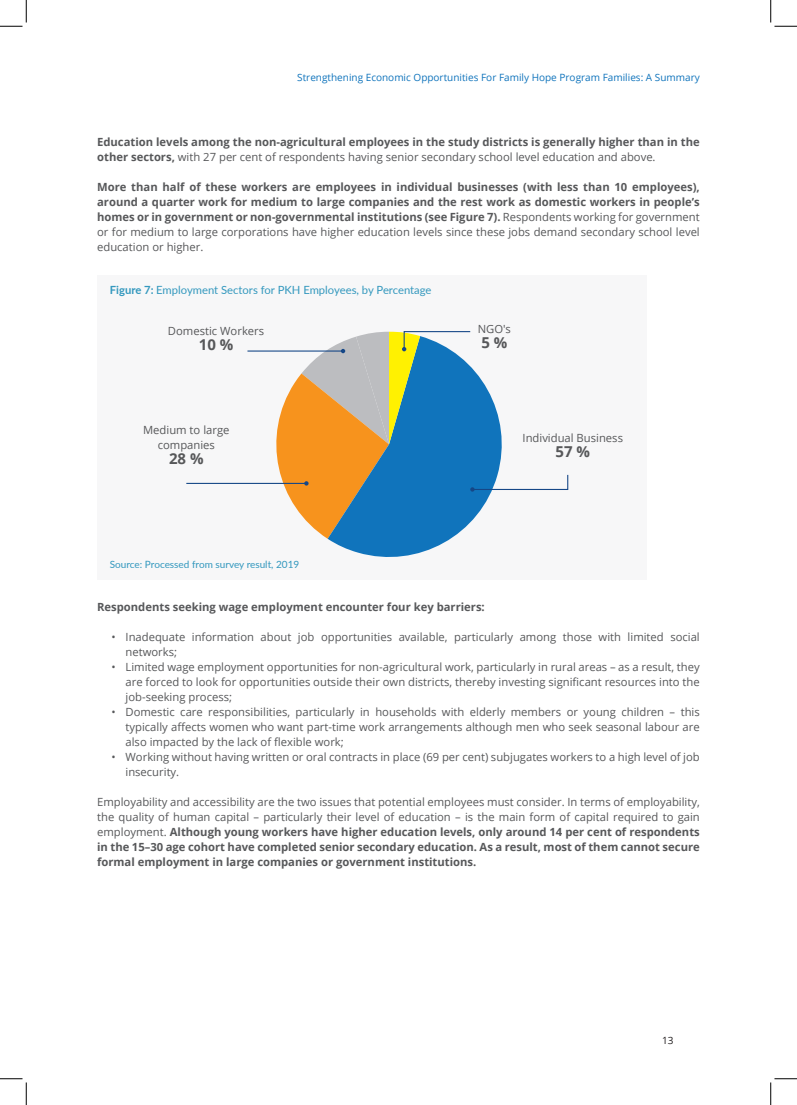
<style>
.page{position:relative;width:797px;height:1105px;background:#fff}
.page>*{position:absolute;margin:0;border:0;box-sizing:border-box;transform-origin:0 0}
.t1{font:700 15px "Open Sans";color:#57585a}
.t2{font:700 11.25px/15px "Open Sans";color:#57585a;text-align:justify}
.t3{font:11.25px/15px "Open Sans";color:#57585a}
.t4{font:11.25px "Lato";color:#3398be}
.t5{font:10px "Open Sans";color:#1074bc}
.t6{font:10px "Lato";color:#3398be}
.t7{font:10px "Open Sans";color:#231f20}
.s1{font-weight:400}
.s2{font-weight:700}
</style>
<div class="page">
<div style="left:97px;top:275px;width:549px;height:305px;background:#f7f7f8"></div>
<svg style="left:328px;top:539px;width:122px;height:18px;fill:#1074bc"></svg>
<hr style="left:186px;top:483px;width:120px;height:1px;background:#154787">
<hr style="left:247px;top:350px;width:96px;height:2px;background:#154787">
<svg style="left:261px;top:331px;width:308px;height:208px"></svg>
<svg style="left:0;top:0;width:27px;height:27px"></svg>
<svg style="left:0;top:1078px;width:27px;height:27px"></svg>
<svg style="left:770px;top:0;width:27px;height:27px"></svg>
<svg style="left:770px;top:1078px;width:27px;height:27px"></svg>
<p class="t5" style="left:297px;top:71px;width:404px">Strengthening Economic Opportunities For Family Hope Program Families: A Summary</p>
<p class="t2" style="left:97px;top:134px;width:604px">Education levels among the non-agricultural employees in the study districts is generally higher than in the other sectors, <span class="s1">with 27 per cent of respondents having senior secondary school level education and above.</span></p>
<p class="t2" style="left:97px;top:179px;width:604px">More than half of these workers are employees in individual businesses (with less than 10 employees), around a quarter work for medium to large companies and the rest work as domestic workers in people’s homes or in government or non-governmental institutions (see Figure 7). <span class="s1">Respondents working for government or for medium to large corporations have higher education levels since these jobs demand secondary school level education or higher.</span></p>
<p class="t4" style="left:110px;top:282px;width:323px"><span class="s2">Figure 7:</span> Employment Sectors for PKH Employees, by Percentage</p>
<p class="t3" style="left:168px;top:323px;width:98px">Domestic Workers</p>
<p class="t1" style="left:199px;top:334px;width:36px">10 %</p>
<p class="t3" style="left:143px;top:422px;width:88px;text-align:center">Medium to large companies</p>
<p class="t1" style="left:169px;top:448px;width:36px">28 %</p>
<p class="t6" style="left:110px;top:557px;width:191px">Source: Processed from survey result, 2019</p>
<p class="t3" style="left:477px;top:321px;width:35px">NGO's</p>
<p class="t1" style="left:481px;top:332px;width:27px">5 %</p>
<p class="t3" style="left:522px;top:430px;width:102px">Individual Business</p>
<p class="t1" style="left:555px;top:441px;width:36px">57 %</p>
<p class="t2" style="left:97px;top:599px;width:389px">Respondents seeking wage employment encounter four key barriers:</p>
<p class="t3" style="left:125px;top:629px;width:576px;text-indent:-14px">• Inadequate information about job opportunities available, particularly among those with limited social networks;</p>
<p class="t3" style="left:125px;top:659px;width:576px;text-align:justify;text-indent:-14px">• Limited wage employment opportunities for non-agricultural work, particularly in rural areas – as a result, they are forced to look for opportunities outside their own districts, thereby investing significant resources into the job-seeking process;</p>
<p class="t3" style="left:125px;top:704px;width:576px;text-align:justify;text-indent:-14px">• Domestic care responsibilities, particularly in households with elderly members or young children – this typically affects women who want part-time work arrangements although men who seek seasonal labour are also impacted by the lack of flexible work;</p>
<p class="t3" style="left:125px;top:749px;width:576px;text-indent:-14px">• Working without having written or oral contracts in place (69 per cent) subjugates workers to a high level of job insecurity.</p>
<p class="t2" style="left:97px;top:794px;width:604px"><span class="s1">Employability and accessibility are the two issues that potential employees must consider. In terms of employability, the quality of human capital – particularly their level of education – is the main form of capital required to gain employment.</span> Although young workers have higher education levels, only around 14 per cent of respondents in the 15–30 age cohort have completed senior secondary education. As a result, most of them cannot secure formal employment in large companies or government institutions.</p>
<p class="t7" style="left:662px;top:1034px;width:13px">13</p>
</div>
